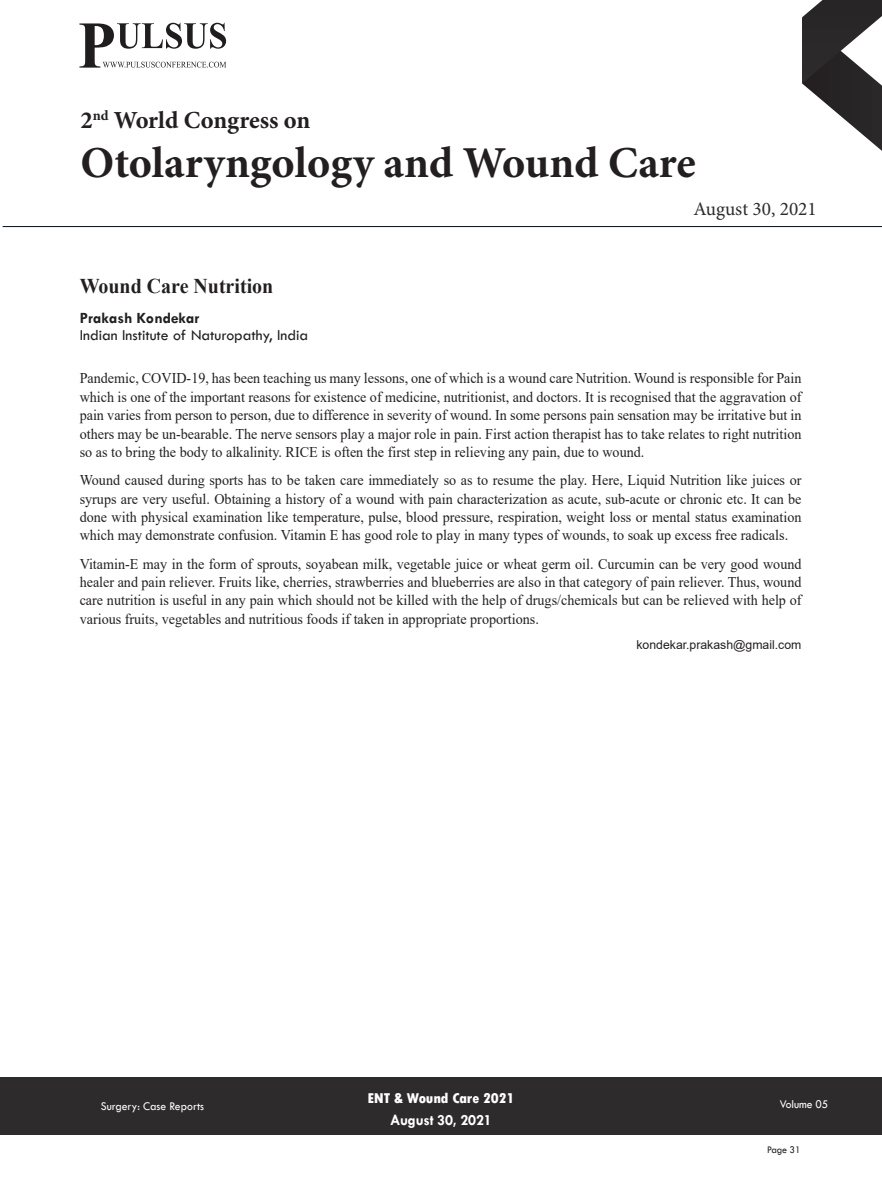
<style>
.page{position:relative;width:882px;height:1197px;background:#fff}
.page>*{position:absolute;margin:0;border:0;box-sizing:border-box;transform-origin:0 0}
.t1{font:700 44.1px "Minion Pro";color:#231f20}
.t2{font:700 24.5px "Minion Pro";letter-spacing:-.005em;color:#231f20}
.t3{font:700 21px "Times New Roman";color:#231f20;scale:.95 1}
.t4{font:19.25px "Minion Pro";color:#2e2b2c}
.t5{font:15.75px "Tw Cen";color:#231f20}
.t6{font:700 15.75px "Tw Cen";color:#231f20}
.t7{font:700 15.75px "Tw Cen";letter-spacing:-.01em;color:#fff;scale:.95 1}
.t8{font:14.88px/18.4px "Times New Roman";color:#231f20;text-align:justify;scale:.95 1}
.t9{font:800 condensed 14.88px "Tw Cen";letter-spacing:-.01em;color:#fff;scale:1.1 1}
.t10{font:12.25px "Tw Cen";color:#fff;scale:.95 1}
.t11{font:12.25px "Arial";color:#231f20}
.t12{font:10.5px "Tw Cen";letter-spacing:-.02em;color:#231f20;scale:.95 1}
</style>
<div class="page">
<svg style="left:802px;top:0;width:80px;height:151px"></svg>
<div style="left:0;top:1077px;width:882px;height:58px;background:#2e2b2c"></div>
<hr style="left:3px;top:226px;width:879px;height:1px;background:#000e1e">
<svg style="left:79px;top:23px;width:147px;height:45px"></svg>
<h2 class="t2" style="left:81px;top:111px;width:231px">2<sup>nd</sup> World Congress on</h2>
<h1 class="t1" style="left:81px;top:145px;width:617px">Otolaryngology and Wound Care</h1>
<p class="t4" style="left:693px;top:202px;width:125px">August 30, 2021</p>
<h3 class="t3" style="left:80px;top:274px;width:205px">Wound Care Nutrition</h3>
<p class="t6" style="left:80px;top:309px;width:121px">Prakash Kondekar</p>
<p class="t5" style="left:80px;top:327px;width:230px">Indian Institute of Naturopathy, India</p>
<p class="t8" style="left:80px;top:369px;width:761px">Pandemic, COVID-19, has been teaching us many lessons, one of which is a wound care Nutrition. Wound is responsible for Pain which is one of the important reasons for existence of medicine, nutritionist, and doctors. It is recognised that the aggravation of pain varies from person to person, due to difference in severity of wound. In some persons pain sensation may be irritative but in others may be un-bearable. The nerve sensors play a major role in pain. First action therapist has to take relates to right nutrition so as to bring the body to alkalinity. RICE is often the first step in relieving any pain, due to wound.</p>
<p class="t8" style="left:80px;top:471px;width:761px">Wound caused during sports has to be taken care immediately so as to resume the play. Here, Liquid Nutrition like juices or syrups are very useful. Obtaining a history of a wound with pain characterization as acute, sub-acute or chronic etc. It can be done with physical examination like temperature, pulse, blood pressure, respiration, weight loss or mental status examination which may demonstrate confusion. Vitamin E has good role to play in many types of wounds, to soak up excess free radicals.</p>
<p class="t8" style="left:80px;top:554px;width:761px">Vitamin-E may in the form of sprouts, soyabean milk, vegetable juice or wheat germ oil. Curcumin can be very good wound healer and pain reliever. Fruits like, cherries, strawberries and blueberries are also in that category of pain reliever. Thus, wound care nutrition is useful in any pain which should not be killed with the help of drugs/chemicals but can be relieved with help of various fruits, vegetables and nutritious foods if taken in appropriate proportions.</p>
<p class="t11" style="left:637px;top:638px;width:166px">kondekar.prakash@gmail.com</p>
<p class="t9" style="left:367px;top:1090px;width:135px">ENT &amp; Wound Care 2021</p>
<p class="t7" style="left:390px;top:1112px;width:108px">August 30, 2021</p>
<p class="t10" style="left:101px;top:1100px;width:110px">Surgery: Case Reports</p>
<p class="t10" style="left:780px;top:1097px;width:53px">Volume 05</p>
<p class="t12" style="left:767px;top:1144px;width:37px">Page 31</p>
</div>
